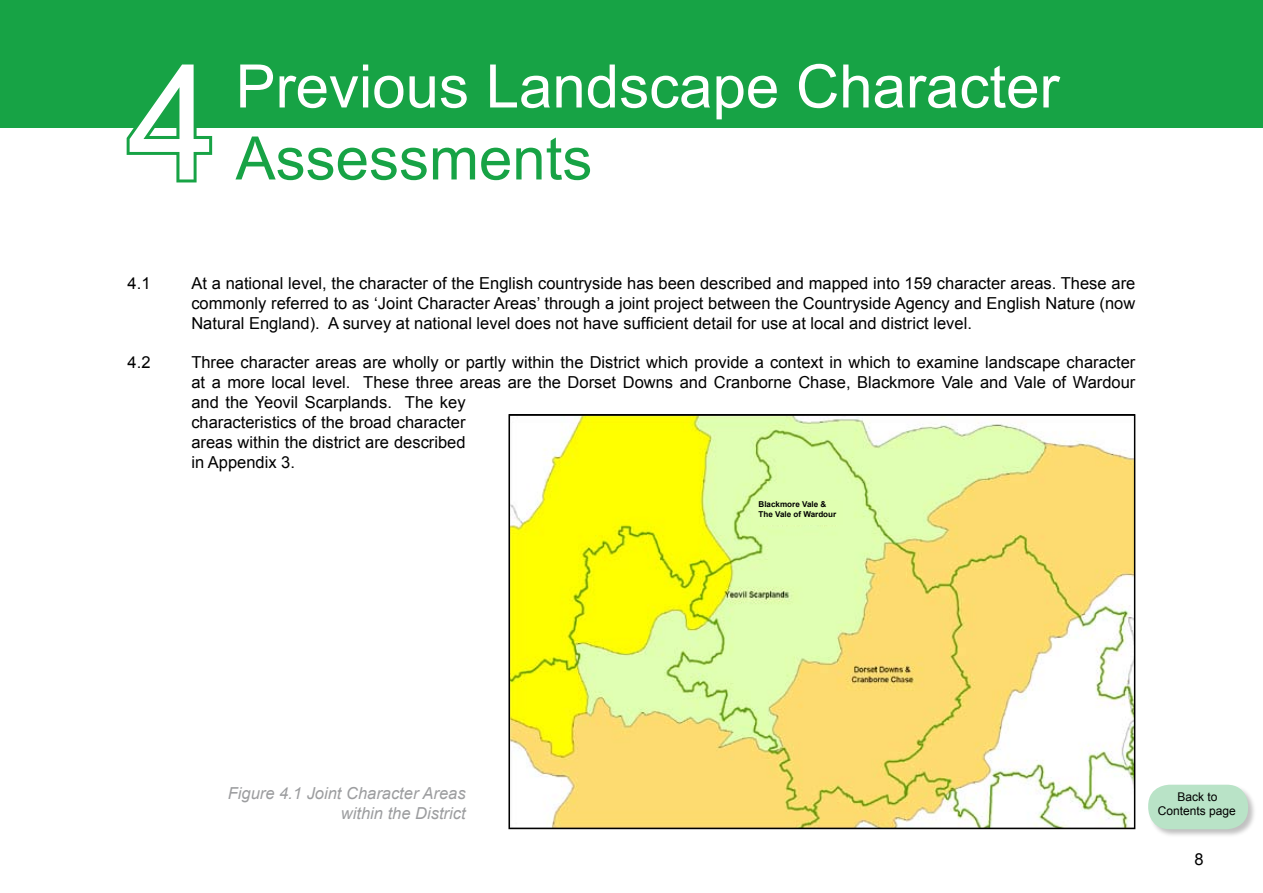
<style>
.page{position:relative;width:1263px;height:893px;background:#fff}
.page>*{position:absolute;margin:0;border:0;box-sizing:border-box;transform-origin:0 0}
.t1{font:160.65px "Arial";color:#fff}
.t2{font:60px "Arial";color:#fff}
.t3{font:60px "Arial";color:#17a345}
.t4{font:16.5px/19.8px "Arial";color:#000;text-align:justify}
.t5{font:italic 16.5px/19.8px "Arial";color:#9c9d9f;text-align:right}
.t6{font:12px/13.5px "Arial";color:#000;text-align:center}
.t7{font:700 8.1px/9.8px "Arial";color:#000}
</style>
<div class="page">
<div style="left:0;top:0;width:1263px;height:128px;background:#17a345"></div>
<svg style="left:126px;top:128px;width:87px;height:55px"></svg>
<svg style="left:511px;top:417px;width:621px;height:409px"></svg>
<div style="left:508px;top:414px;width:627px;height:415px;border:2px solid #000"></div>
<div style="left:758px;top:501px;width:85px;height:24px;background:#e0ffb1"></div>
<div style="left:1147px;top:783px;width:111px;height:56px;background:#000;opacity:.25"></div>
<div style="left:1148px;top:785px;width:100px;height:44px;background:#b9e3c7;border-radius:21px"></div>
<h1 class="t1" style="left:128px;top:18px;width:91px">4</h1>
<h2 class="t2" style="left:236px;top:47px;width:825px">Previous Landscape Character</h2>
<h2 class="t3" style="left:236px;top:119px;width:358px">Assessments</h2>
<p class="t4" style="left:128px;top:274px;width:24px">4.1</p>
<p class="t4" style="left:191px;top:274px;width:945px">At a national level, the character of the English countryside has been described and mapped into 159 character areas. These are commonly referred to as ‘Joint Character Areas’ through a joint project between the Countryside Agency and English Nature (now Natural England). A survey at national level does not have sufficient detail for use at local and district level.</p>
<p class="t4" style="left:128px;top:353px;width:24px">4.2</p>
<p class="t4" style="left:191px;top:353px;width:945px;text-align:left">Three character areas are wholly or partly within the District which provide a context in which to examine landscape character at a more local level. These three areas are the Dorset Downs and Cranborne Chase, Blackmore Vale and Vale of Wardour and the Yeovil Scarplands. The key<br>characteristics of the broad character<br>areas within the district are described<br>in Appendix 3.</p>
<p class="t7" style="left:758px;top:500px;width:79px">Blackmore Vale &amp;<br>The Vale of Wardour</p>
<p class="t5" style="left:228px;top:783px;width:239px">Figure 4.1 Joint Character Areas within the District</p>
<p class="t6" style="left:1158px;top:790px;width:79px">Back to<br>Contents page</p>
</div>
